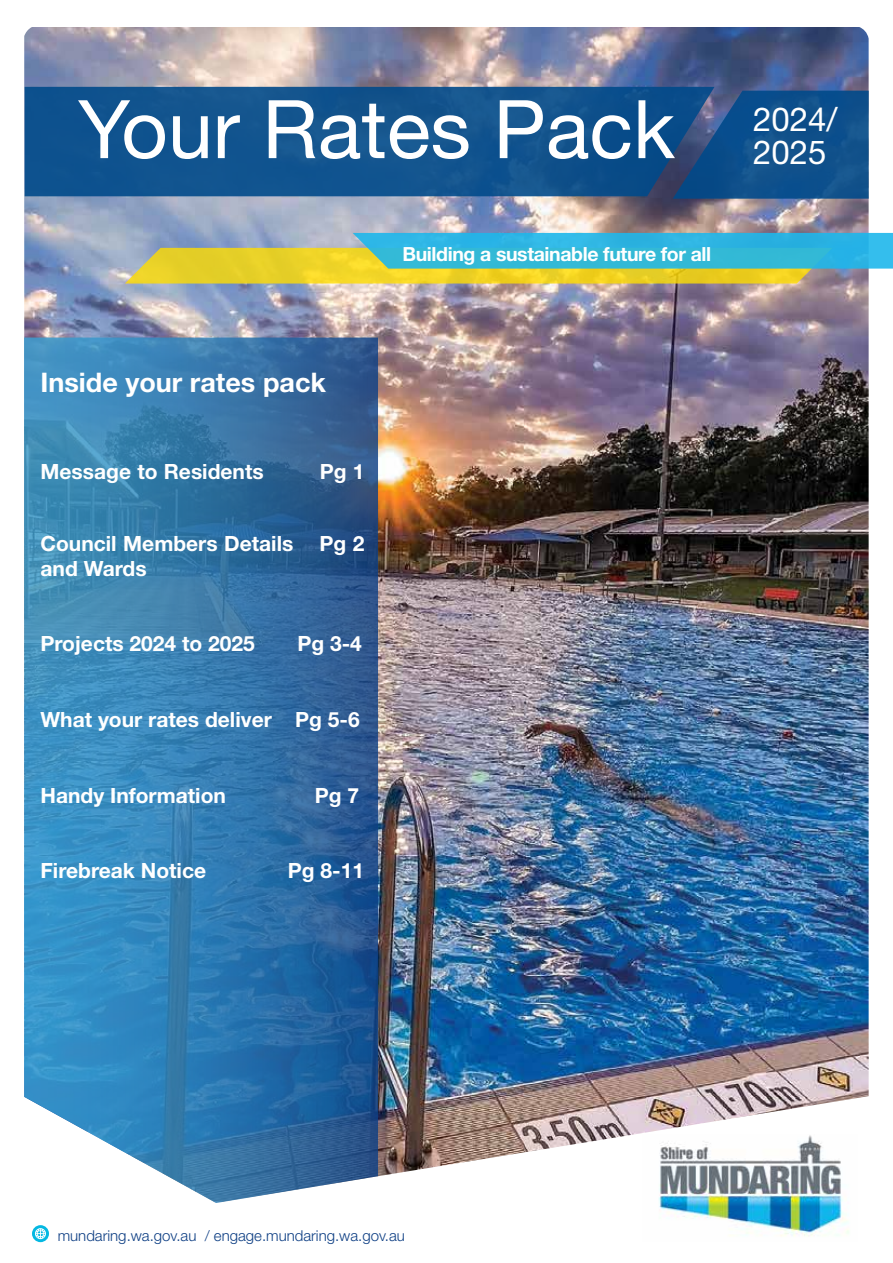
<style>
.page{position:relative;width:893px;height:1263px;background:#fff}
.page>*{position:absolute;margin:0;border:0;box-sizing:border-box;transform-origin:0 0}
.t1{font:81px "Helvetica Neue";color:#fff}
.t2{font:33px "Helvetica Neue";color:#fff}
.t3{font:700 27px "Helvetica Neue";color:#fff}
.t4{font:700 21px/25.2px "Helvetica Neue";color:#fff}
.t5{font:700 19.5px "Helvetica Neue";letter-spacing:-.02em;color:#fff}
.t6{font:300 15px "Helvetica Neue";color:#0e3f84}
</style>
<div class="page">
<img style="left:24px;top:27px;width:845px;height:1150px">
<img style="left:642px;top:1134px;width:216px;height:102px">
<div style="left:32px;top:1225px;width:17px;height:17px;background:#04b8e2;border-radius:50%"></div>
<svg style="left:35px;top:1228px;width:11px;height:11px"></svg>
<svg style="left:25px;top:87px;width:689px;height:109px;background:#11528d"></svg>
<svg style="left:673px;top:91px;width:196px;height:108px;background:#155089"></svg>
<svg style="left:125px;top:233px;width:768px;height:50px;background:#86bf94"></svg>
<svg style="left:24px;top:338px;width:354px;height:865px;background:#3b7daf"></svg>
<h1 class="t1" style="left:78px;top:71px;width:599px">Your Rates Pack</h1>
<p class="t5" style="left:402px;top:239px;width:310px">Building a sustainable future for all</p>
<p class="t3" style="left:40px;top:361px;width:287px">Inside your rates pack</p>
<p class="t4" style="left:40px;top:459px;width:225px">Message to Residents</p>
<p class="t4" style="left:320px;top:459px;width:46px">Pg 1</p>
<p class="t4" style="left:40px;top:531px;width:326px">Council Members Details Pg 2 and Wards</p>
<p class="t4" style="left:40px;top:632px;width:216px">Projects 2024 to 2025</p>
<p class="t4" style="left:297px;top:632px;width:66px">Pg 3-4</p>
<p class="t4" style="left:40px;top:707px;width:321px">What your rates deliver Pg 5-6</p>
<p class="t4" style="left:40px;top:783px;width:187px">Handy Information</p>
<p class="t4" style="left:315px;top:783px;width:46px">Pg 7</p>
<p class="t4" style="left:41px;top:859px;width:167px">Firebreak Notice</p>
<p class="t4" style="left:288px;top:859px;width:78px">Pg 8-11</p>
<h2 class="t2" style="left:753px;top:95px;width:86px">2024/</h2>
<h2 class="t2" style="left:753px;top:128px;width:75px">2025</h2>
<p class="t6" style="left:58px;top:1223px;width:349px">mundaring.wa.gov.au / engage.mundaring.wa.gov.au</p>
</div>
